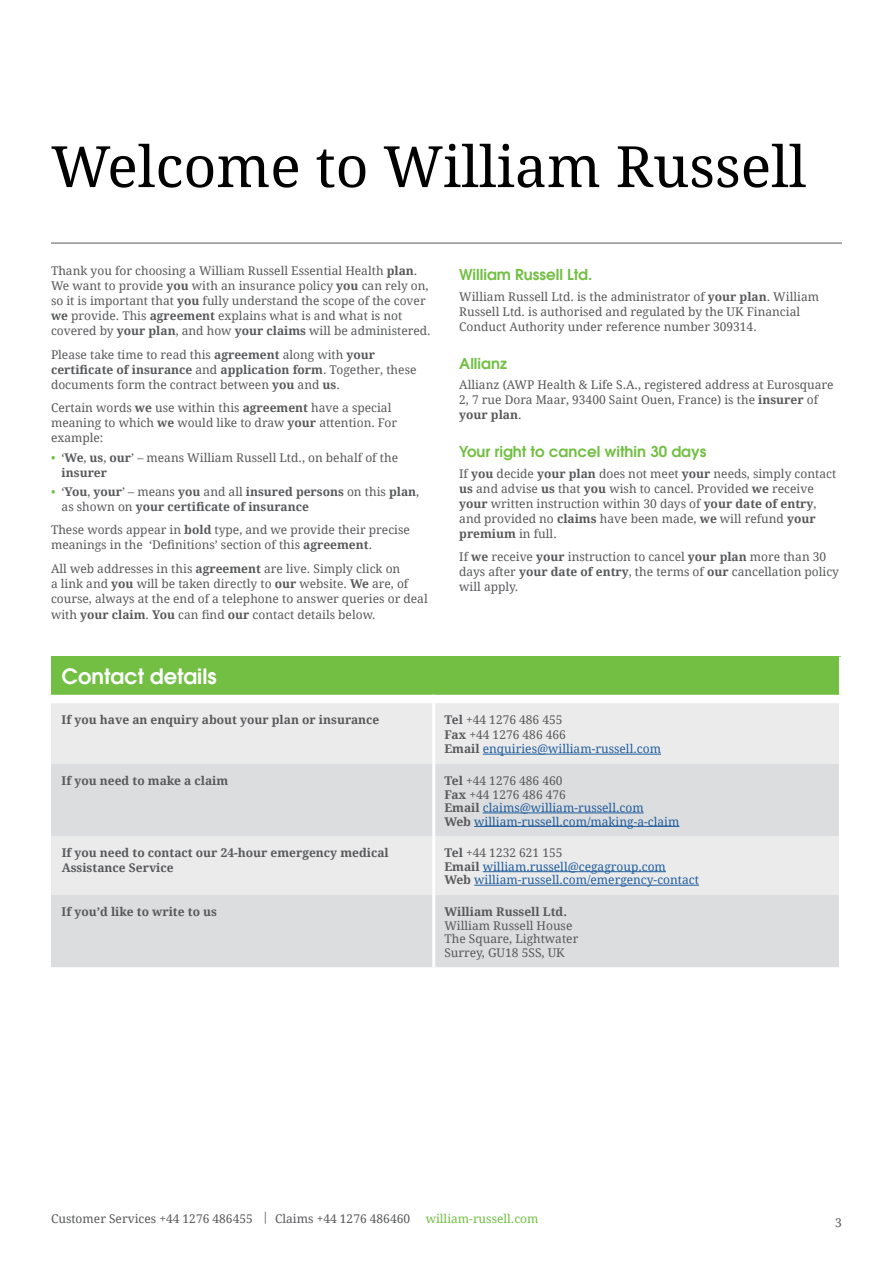
<style>
.page{position:relative;width:893px;height:1263px;background:#fff}
.page>*{position:absolute;margin:0;border:0;box-sizing:border-box;transform-origin:0 0}
.t1{font:57px "Droid Serif";color:#000}
.t2{font:600 21px "ITC Avant Garde Pro";color:#fff}
.t3{font:600 15px "ITC Avant Garde Pro";color:#72bf44}
.t4{font:12px/15px "Droid Serif";color:#58595b}
.t5{font:12px/13.5px "Droid Serif";color:#215e9e}
.t6{font:700 12px/15px "Droid Serif";color:#58595b}
.t7{font:12px "Droid Serif";color:#72bf44}
.s1{font-weight:700}
.s2{color:#72bf44}
.s3{font-weight:400;color:#72bf44}
.s4{font-weight:400}
.s5{font-weight:700;color:#58595b}
.s6{color:#58595b}
</style>
<div class="page">
<hr style="left:51px;top:243px;width:791px;height:1px;background:#58595b">
<div style="left:51px;top:657px;width:789px;height:38px;background:#72bf44"></div>
<div style="left:51px;top:703px;width:788px;height:61px;background:#ebebec"></div>
<svg style="left:51px;top:764px;width:788px;height:203px;background:#e0e0e1"></svg>
<hr style="left:839px;top:657px;width:3px;height:38px;background:#fff">
<hr style="left:432px;top:703px;width:3px;height:61px;background:#fff">
<hr style="left:432px;top:764px;width:3px;height:72px;background:#fff">
<hr style="left:432px;top:836px;width:3px;height:59px;background:#fff">
<hr style="left:432px;top:895px;width:3px;height:72px;background:#fff">
<hr style="left:483px;top:754px;width:178px;height:1px;background:#215e9e">
<hr style="left:483px;top:813px;width:161px;height:1px;background:#215e9e">
<hr style="left:474px;top:826px;width:205px;height:1px;background:#215e9e">
<hr style="left:483px;top:871px;width:183px;height:1px;background:#215e9e">
<hr style="left:474px;top:885px;width:225px;height:1px;background:#215e9e">
<h1 class="t1" style="left:51px;top:127px;width:757px">Welcome to William Russell</h1>
<p class="t4" style="left:51px;top:263px;width:381px">Thank you for choosing a William Russell Essential Health <span class="s1">plan</span>.<br>We want to provide <span class="s1">you</span> with an insurance policy <span class="s1">you</span> can rely on, so it is important that <span class="s1">you</span> fully understand the scope of the cover <span class="s1">we</span> provide. This <span class="s1">agreement</span> explains what is and what is not covered by <span class="s1">your plan</span>, and how <span class="s1">your claims</span> will be administered.</p>
<p class="t4" style="left:51px;top:347px;width:367px">Please take time to read this <span class="s1">agreement</span> along with <span class="s1">your certificate of insurance</span> and <span class="s1">application form</span>. Together, these documents form the contract between <span class="s1">you</span> and <span class="s1">us</span>.</p>
<p class="t4" style="left:51px;top:400px;width:348px">Certain words <span class="s1">we</span> use within this <span class="s1">agreement</span> have a special meaning to which <span class="s1">we</span> would like to draw <span class="s1">your</span> attention. For example:</p>
<p class="t4" style="left:62px;top:449px;width:338px;text-indent:-11px"><span class="s2">•</span> ‘<span class="s1">We</span>, <span class="s1">us</span>, <span class="s1">our</span>’ – means William Russell Ltd., on behalf of the <span class="s1">insurer</span></p>
<p class="t6" style="left:62px;top:484px;width:359px;text-indent:-11px"><span class="s3">•</span> <span class="s4">‘</span>You<span class="s4">,</span> your<span class="s4">’ – means</span> you <span class="s4">and all</span> insured persons <span class="s4">on this</span> plan<span class="s4">, as shown on</span> your certificate of insurance</p>
<p class="t4" style="left:51px;top:522px;width:360px">These words appear in <span class="s1">bold</span> type, and we provide their precise meanings in the ‘Definitions’ section of this <span class="s1">agreement</span>.</p>
<p class="t4" style="left:51px;top:561px;width:378px">All web addresses in this <span class="s1">agreement</span> are live. Simply click on<br>a link and <span class="s1">you</span> will be taken directly to <span class="s1">our</span> website. <span class="s1">We</span> are, of course, always at the end of a telephone to answer queries or deal</p>
<p class="t4" style="left:51px;top:607px;width:326px">with <span class="s1">your claim</span>. <span class="s1">You</span> can find <span class="s1">our</span> contact details below.</p>
<p class="t3" style="left:459px;top:265px;width:135px">William Russell Ltd.</p>
<p class="t4" style="left:459px;top:288px;width:361px">William Russell Ltd. is the administrator of <span class="s1">your plan</span>. William<br>Russell Ltd. is authorised and regulated by the UK Financial<br>Conduct Authority under reference number 309314.</p>
<p class="t3" style="left:459px;top:353px;width:49px">Allianz</p>
<p class="t4" style="left:459px;top:377px;width:376px">Allianz (AWP Health &amp; Life S.A., registered address at Eurosquare<br>2, 7 rue Dora Maar, 93400 Saint Ouen, France) is the <span class="s1">insurer</span> of <span class="s1">your plan</span>.</p>
<p class="t3" style="left:459px;top:442px;width:249px">Your right to cancel within 30 days</p>
<p class="t4" style="left:459px;top:465px;width:379px">If <span class="s1">you</span> decide <span class="s1">your plan</span> does not meet <span class="s1">your</span> needs, simply contact <span class="s1">us</span> and advise <span class="s1">us</span> that <span class="s1">you</span> wish to cancel. Provided <span class="s1">we</span> receive <span class="s1">your</span> written instruction within 30 days of <span class="s1">your date of entry</span>, and provided no <span class="s1">claims</span> have been made, <span class="s1">we</span> will refund <span class="s1">your premium</span> in full.</p>
<p class="t4" style="left:459px;top:549px;width:381px">If <span class="s1">we</span> receive <span class="s1">your</span> instruction to cancel <span class="s1">your plan</span> more than 30 days after <span class="s1">your date of entry</span>, the terms of <span class="s1">our</span> cancellation policy will apply.</p>
<h2 class="t2" style="left:62px;top:663px;width:156px">Contact details</h2>
<p class="t6" style="left:62px;top:712px;width:319px">If you have an enquiry about your plan or insurance</p>
<p class="t5" style="left:444px;top:713px;width:218px;line-height:14.4px"><span class="s5">Tel</span> <span class="s6">+44 1276 486 455<br></span><span class="s5">Fax</span> <span class="s6">+44 1276 486 466<br></span><span class="s5">Email</span> enquiries@william-russell.com</p>
<p class="t6" style="left:62px;top:773px;width:168px">If you need to make a claim</p>
<p class="t5" style="left:444px;top:774px;width:237px"><span class="s5">Tel</span> <span class="s6">+44 1276 486 460<br></span><span class="s5">Fax</span> <span class="s6">+44 1276 486 476<br></span><span class="s5">Email</span> claims@william-russell.com<br><span class="s5">Web</span> william-russell.com/making-a-claim</p>
<p class="t6" style="left:62px;top:845px;width:329px;line-height:14.4px">If you need to contact our 24-hour emergency medical<br>Assistance Service</p>
<p class="t5" style="left:444px;top:846px;width:256px"><span class="s5">Tel</span> <span class="s6">+44 1232 621 155<br></span><span class="s5">Email</span> william.russell@cegagroup.com<br><span class="s5">Web</span> william-russell.com/emergency-contact</p>
<p class="t6" style="left:62px;top:904px;width:157px">If you’d like to write to us</p>
<p class="t6" style="left:444px;top:904px;width:124px">William Russell Ltd.</p>
<p class="t4" style="left:444px;top:918px;width:135px;line-height:13.5px">William Russell House<br>The Square, Lightwater<br>Surrey, GU18 5SS, UK</p>
<p class="t4" style="left:51px;top:1211px;width:361px">Customer Services +44 1276 486455 | Claims +44 1276 486460</p>
<p class="t7" style="left:426px;top:1210px;width:114px">william-russell.com</p>
<p class="t4" style="left:835px;top:1215px;width:8px">3</p>
</div>
